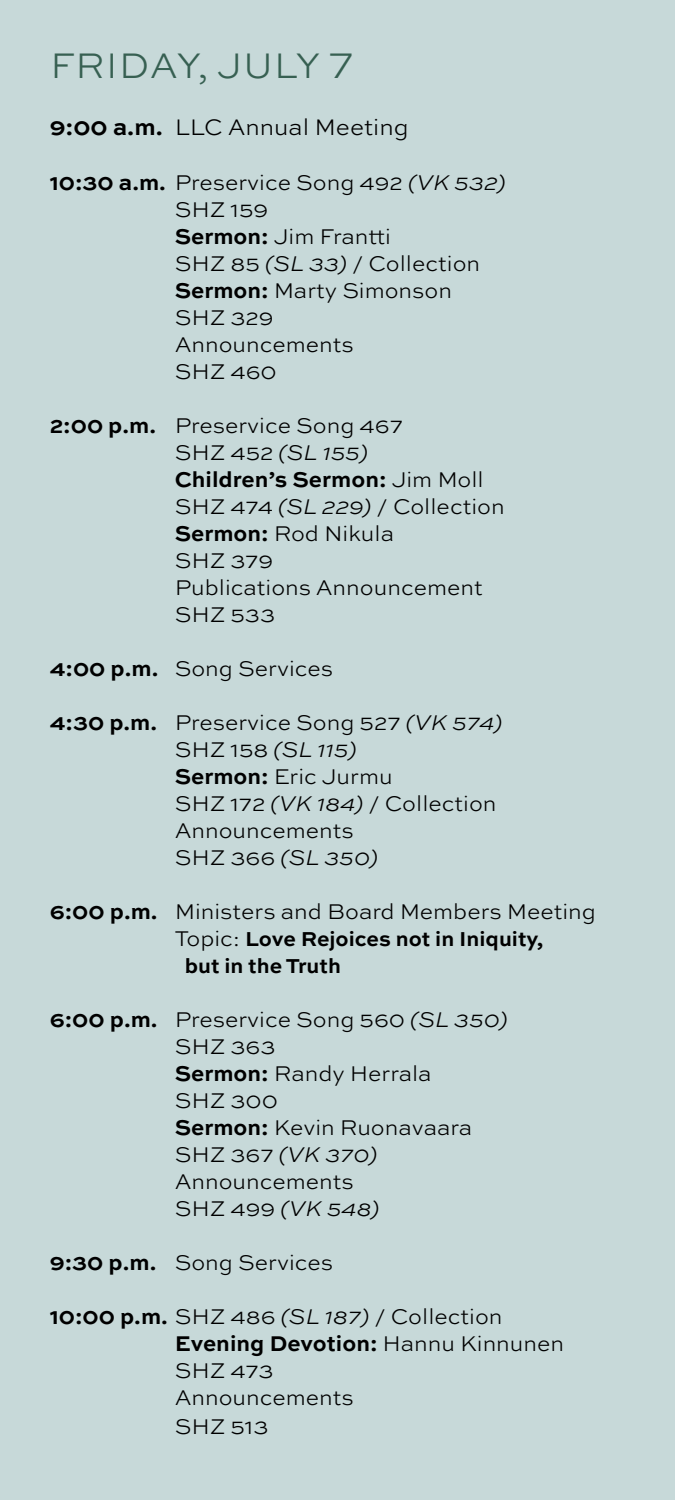
<style>
.page{position:relative;width:675px;height:1500px;background:#c7d9d9}
.page>*{position:absolute;margin:0;border:0;box-sizing:border-box;transform-origin:0 0}
.t1{font:300 37.5px "Sweet Sans Pro";letter-spacing:.02em;color:#376052}
.t2{font:300 23.75px "Sweet Sans Pro";color:#000}
.t3{font:300 22.5px/27px "Sweet Sans Pro";color:#000}
.t4{font:700 21.25px/27px "Sweet Sans Pro";color:#000}
.s1{font-weight:700}
.s2{font-style:italic}
.s3{font-weight:300;font-size:22.5px}
</style>
<div class="page">
<h1 class="t1" style="left:50px;top:39px;width:305px">FRIDAY, JULY 7</h1>
<p class="t2" style="left:50px;top:110px;width:360px"><span class="s1">9:00 a.m.</span> LLC Annual Meeting</p>
<p class="t3" style="left:175px;top:168px;width:333px;text-indent:-125px"><span class="s1">10:30 a.m.</span> Preservice Song 492 <span class="s2">(VK 532)<br></span>SHZ 159<br><span class="s1">Sermon:</span> Jim Frantti<br>SHZ 85 <span class="s2">(SL 33)</span> / Collection<br><span class="s1">Sermon:</span> Marty Simonson<br>SHZ 329<br>Announcements<br>SHZ 460</p>
<p class="t3" style="left:175px;top:411px;width:331px;text-indent:-125px"><span class="s1">2:00 p.m.</span> Preservice Song 467<br>SHZ 452 <span class="s2">(SL 155)<br></span><span class="s1">Children’s Sermon:</span> Jim Moll<br>SHZ 474 <span class="s2">(SL 229)</span> / Collection<br><span class="s1">Sermon:</span> Rod Nikula<br>SHZ 379<br>Publications Announcement<br>SHZ 533</p>
<p class="t3" style="left:50px;top:654px;width:285px"><span class="s1">4:00 p.m.</span> Song Services</p>
<p class="t3" style="left:175px;top:708px;width:329px;text-indent:-125px"><span class="s1">4:30 p.m.</span> Preservice Song 527 <span class="s2">(VK 574)<br></span>SHZ 158 <span class="s2">(SL 115)<br></span><span class="s1">Sermon:</span> Eric Jurmu<br>SHZ 172 <span class="s2">(VK 184)</span> / Collection<br>Announcements<br>SHZ 366 <span class="s2">(SL 350)</span></p>
<p class="t3" style="left:50px;top:897px;width:548px"><span class="s1">6:00 p.m.</span> Ministers and Board Members Meeting</p>
<p class="t4" style="left:185px;top:924px;width:360px;text-indent:-10px"><span class="s3">Topic:</span> Love Rejoices not in Iniquity, but in the Truth</p>
<p class="t3" style="left:175px;top:1005px;width:335px;text-indent:-125px"><span class="s1">6:00 p.m.</span> Preservice Song 560 <span class="s2">(SL 350)<br></span>SHZ 363<br><span class="s1">Sermon:</span> Randy Herrala<br>SHZ 300<br><span class="s1">Sermon:</span> Kevin Ruonavaara<br>SHZ 367 <span class="s2">(VK 370)<br></span>Announcements<br>SHZ 499 <span class="s2">(VK 548)</span></p>
<p class="t3" style="left:50px;top:1248px;width:285px"><span class="s1">9:30 p.m.</span> Song Services</p>
<p class="t3" style="left:175px;top:1302px;width:391px;line-height:27.4px;text-indent:-125px"><span class="s1">10:00 p.m.</span> SHZ 486 <span class="s2">(SL 187)</span> / Collection<br><span class="s1">Evening Devotion:</span> Hannu Kinnunen<br>SHZ 473<br>Announcements<br>SHZ 513</p>
</div>
